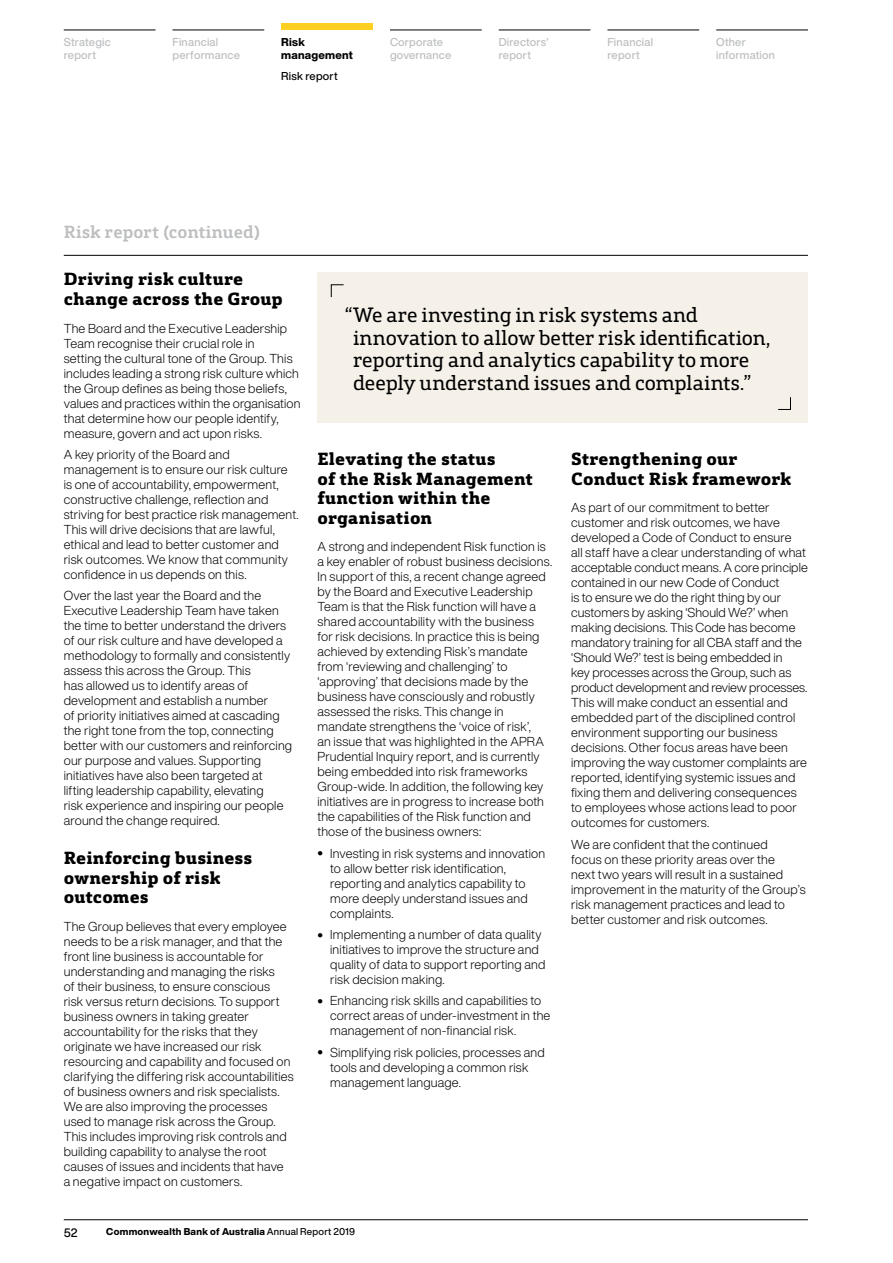
<style>
.page{position:relative;width:893px;height:1263px;background:#fff}
.page>*{position:absolute;margin:0;border:0;box-sizing:border-box;transform-origin:0 0}
.t1{font:19.5px/22.5px "CBA Slab";letter-spacing:-.005em;color:#000}
.t2{font:800 16.5px/19.5px "CBA Slab";letter-spacing:.01em;color:#000}
.t3{font:700 16.5px "CBA Slab";letter-spacing:.005em;color:#bcbec0}
.t4{font:300 12.75px/15px "Helvetica Now Display";letter-spacing:.015em;color:#000}
.t5{font:500 12px "Helvetica Now Display";color:#000}
.t6{font:500 11.25px/12.8px "Helvetica Now Display";letter-spacing:.02em;color:#bcbec0}
.t7{font:800 11.25px/12.8px "Helvetica Now Display";letter-spacing:.02em;color:#000}
.t8{font:500 11.25px "Helvetica Now Display";letter-spacing:.02em;color:#000}
.t9{font:800 9.75px "Helvetica Now Display";letter-spacing:.025em;color:#000}
.s1{font-weight:500}
</style>
<div class="page">
<div style="left:318px;top:272px;width:490px;height:151px;background:#f5f1e9"></div>
<svg style="left:778px;top:397px;width:13px;height:13px"></svg>
<svg style="left:331px;top:284px;width:13px;height:13px"></svg>
<hr style="left:64px;top:255px;width:744px;height:1px;background:#000">
<hr style="left:64px;top:1219px;width:744px;height:1px;background:#000">
<div style="left:281px;top:23px;width:92px;height:7px;background:#ffcf22"></div>
<hr style="left:173px;top:30px;width:91px;height:1px;background:#000">
<hr style="left:64px;top:30px;width:92px;height:1px;background:#000">
<hr style="left:390px;top:30px;width:92px;height:1px;background:#000">
<hr style="left:499px;top:30px;width:91px;height:1px;background:#000">
<hr style="left:607px;top:30px;width:92px;height:1px;background:#000">
<hr style="left:716px;top:30px;width:92px;height:1px;background:#000">
<p class="t6" style="left:64px;top:36px;width:49px">Strategic report</p>
<p class="t6" style="left:173px;top:36px;width:69px">Financial performance</p>
<p class="t7" style="left:281px;top:36px;width:73px">Risk management</p>
<p class="t8" style="left:281px;top:68px;width:58px">Risk report</p>
<p class="t6" style="left:390px;top:36px;width:63px">Corporate governance</p>
<p class="t6" style="left:499px;top:36px;width:52px">Directors’ report</p>
<p class="t6" style="left:607px;top:36px;width:47px">Financial report</p>
<p class="t6" style="left:716px;top:36px;width:60px">Other information</p>
<p class="t3" style="left:64px;top:217px;width:198px">Risk report (continued)</p>
<p class="t2" style="left:64px;top:270px;width:221px">Driving risk culture change across the Group</p>
<p class="t4" style="left:64px;top:320px;width:238px">The Board and the Executive Leadership Team recognise their crucial role in<br>setting the cultural tone of the Group. This includes leading a strong risk culture which the Group defines as being those beliefs, values and practices within the organisation that determine how our people identify, measure, govern and act upon risks.</p>
<p class="t4" style="left:64px;top:447px;width:236px">A key priority of the Board and management is to ensure our risk culture is one of accountability, empowerment, constructive challenge, reflection and striving for best practice risk management.<br>This will drive decisions that are lawful, ethical and lead to better customer and risk outcomes. We know that community confidence in us depends on this.</p>
<p class="t4" style="left:64px;top:588px;width:230px">Over the last year the Board and the Executive Leadership Team have taken the time to better understand the drivers of our risk culture and have developed a methodology to formally and consistently assess this across the Group. This<br>has allowed us to identify areas of development and establish a number<br>of priority initiatives aimed at cascading the right tone from the top, connecting better with our customers and reinforcing our purpose and values. Supporting initiatives have also been targeted at lifting leadership capability, elevating<br>risk experience and inspiring our people around the change required.</p>
<p class="t2" style="left:64px;top:849px;width:190px">Reinforcing business ownership of risk outcomes</p>
<p class="t4" style="left:64px;top:919px;width:231px">The Group believes that every employee needs to be a risk manager, and that the front line business is accountable for understanding and managing the risks<br>of their business, to ensure conscious<br>risk versus return decisions. To support business owners in taking greater accountability for the risks that they originate we have increased our risk resourcing and capability and focused on clarifying the differing risk accountabilities of business owners and risk specialists.<br>We are also improving the processes used to manage risk across the Group.<br>This includes improving risk controls and building capability to analyse the root causes of issues and incidents that have<br>a negative impact on customers.</p>
<h1 class="t1" style="left:353px;top:301px;width:419px;text-indent:-8px">“We are investing in risk systems and innovation to allow better risk identification, reporting and analytics capability to more deeply understand issues and complaints.”</h1>
<p class="t2" style="left:317px;top:450px;width:217px">Elevating the status<br>of the Risk Management function within the organisation</p>
<p class="t4" style="left:317px;top:539px;width:236px">A strong and independent Risk function is a key enabler of robust business decisions.<br>In support of this, a recent change agreed by the Board and Executive Leadership Team is that the Risk function will have a shared accountability with the business for risk decisions. In practice this is being achieved by extending Risk’s mandate from ‘reviewing and challenging’ to ‘approving’ that decisions made by the business have consciously and robustly assessed the risks. This change in mandate strengthens the ‘voice of risk’,<br>an issue that was highlighted in the APRA Prudential Inquiry report, and is currently being embedded into risk frameworks Group-wide. In addition, the following key initiatives are in progress to increase both the capabilities of the Risk function and those of the business owners:</p>
<p class="t4" style="left:330px;top:845px;width:217px;text-indent:-13px">● Investing in risk systems and innovation to allow better risk identification, reporting and analytics capability to more deeply understand issues and complaints.</p>
<p class="t4" style="left:330px;top:927px;width:217px;text-indent:-13px">● Implementing a number of data quality initiatives to improve the structure and quality of data to support reporting and risk decision making.</p>
<p class="t4" style="left:330px;top:993px;width:222px;text-indent:-13px">● Enhancing risk skills and capabilities to correct areas of under-investment in the management of non-financial risk.</p>
<p class="t4" style="left:330px;top:1045px;width:216px;text-indent:-13px">● Simplifying risk policies, processes and tools and developing a common risk management language.</p>
<p class="t2" style="left:571px;top:450px;width:222px">Strengthening our<br>Conduct Risk framework</p>
<p class="t4" style="left:571px;top:500px;width:238px">As part of our commitment to better customer and risk outcomes, we have developed a Code of Conduct to ensure<br>all staff have a clear understanding of what acceptable conduct means. A core principle contained in our new Code of Conduct<br>is to ensure we do the right thing by our customers by asking ‘Should We?’ when making decisions. This Code has become mandatory training for all CBA staff and the ‘Should We?’ test is being embedded in<br>key processes across the Group, such as product development and review processes.<br>This will make conduct an essential and embedded part of the disciplined control environment supporting our business decisions. Other focus areas have been improving the way customer complaints are reported, identifying systemic issues and fixing them and delivering consequences to employees whose actions lead to poor outcomes for customers.</p>
<p class="t4" style="left:571px;top:836px;width:236px">We are confident that the continued<br>focus on these priority areas over the<br>next two years will result in a sustained improvement in the maturity of the Group’s risk management practices and lead to better customer and risk outcomes.</p>
<p class="t5" style="left:64px;top:1225px;width:15px">52</p>
<p class="t9" style="left:106px;top:1225px;width:250px">Commonwealth Bank of Australia <span class="s1">Annual Report 2019</span></p>
</div>
